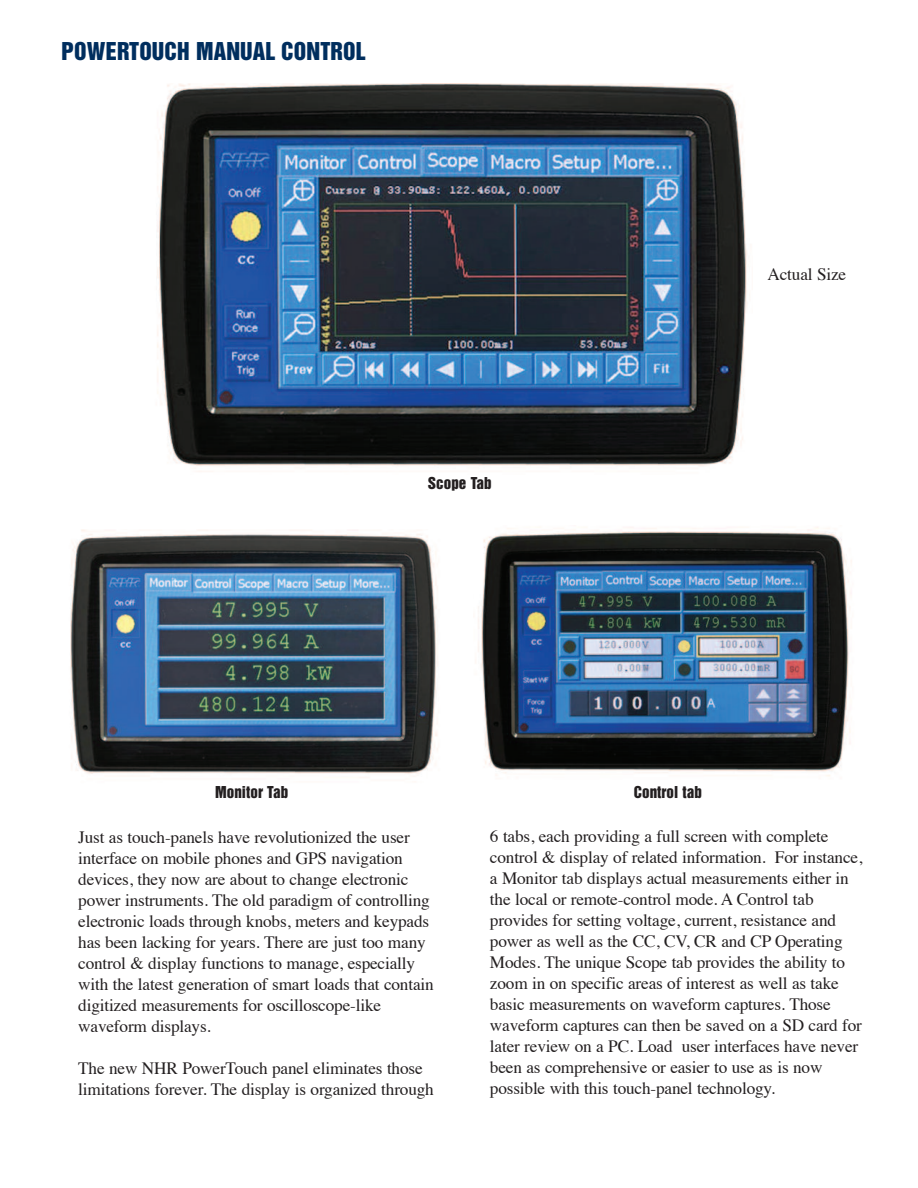
<style>
.page{position:relative;width:918px;height:1188px;background:#fff}
.page>*{position:absolute;margin:0;border:0;box-sizing:border-box;transform-origin:0 0}
.t1{font:22.5px "Helvetica Inserat";letter-spacing:.005em;color:#002e5e}
.t2{font:17.25px/21px "Times";letter-spacing:-.01em;color:#231f20}
.t3{font:15px "Helvetica Inserat";letter-spacing:.005em;color:#231f20}
</style>
<div class="page">
<img style="left:157px;top:83px;width:590px;height:389px">
<img style="left:70px;top:529px;width:368px;height:249px">
<img style="left:478px;top:527px;width:374px;height:249px">
<h1 class="t1" style="left:62px;top:42px;width:306px">POWERTOUCH MANUAL CONTROL</h1>
<p class="t3" style="left:428px;top:477px;width:65px">Scope Tab</p>
<p class="t2" style="left:768px;top:265px;width:80px">Actual Size</p>
<p class="t3" style="left:215px;top:786px;width:75px">Monitor Tab</p>
<p class="t3" style="left:634px;top:786px;width:70px">Control tab</p>
<p class="t2" style="left:490px;top:827px;width:374px">6 tabs, each providing a full screen with complete control &amp; display of related information. For instance, a Monitor tab displays actual measurements either in the local or remote-control mode. A Control tab provides for setting voltage, current, resistance and power as well as the CC, CV, CR and CP Operating Modes. The unique Scope tab provides the ability to zoom in on specific areas of interest as well as take basic measurements on waveform captures. Those waveform captures can then be saved on a SD card for later review on a PC. Load user interfaces have never been as comprehensive or easier to use as is now possible with this touch-panel technology.</p>
<p class="t2" style="left:78px;top:828px;width:357px">Just as touch-panels have revolutionized the user interface on mobile phones and GPS navigation devices, they now are about to change electronic power instruments. The old paradigm of controlling electronic loads through knobs, meters and keypads has been lacking for years. There are just too many control &amp; display functions to manage, especially with the latest generation of smart loads that contain digitized measurements for oscilloscope-like waveform displays.</p>
<p class="t2" style="left:78px;top:1059px;width:357px">The new NHR PowerTouch panel eliminates those limitations forever. The display is organized through</p>
</div>
